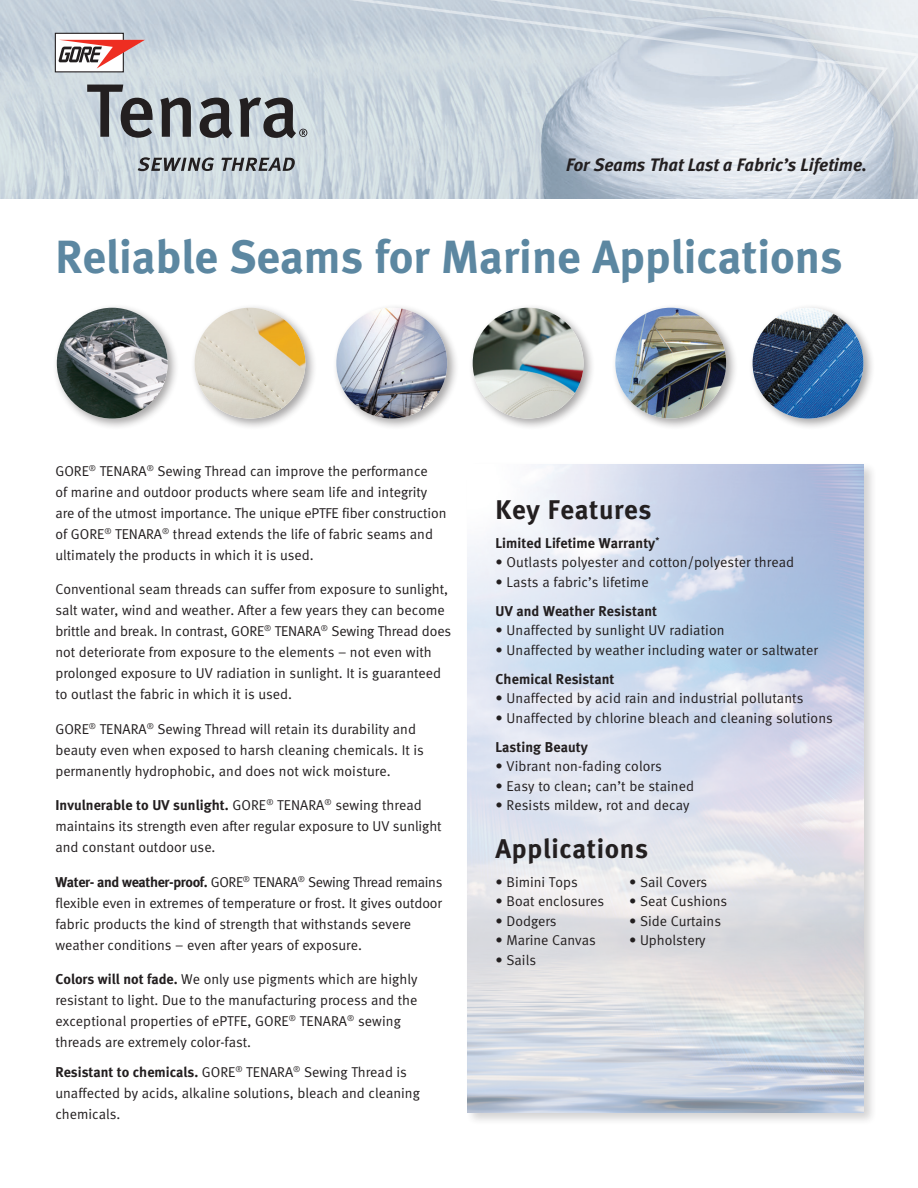
<style>
.page{position:relative;width:918px;height:1188px;background:#fff}
.page>*{position:absolute;margin:0;border:0;box-sizing:border-box;transform-origin:0 0}
.Headline{font:46.5px "Meta Bold LF";color:#5c87a1}
.Feature_Benefit_text{font:27px "Meta Bold LF";letter-spacing:.025em;color:#231f20}
.SubHead{font:27px "Meta Bold LF";letter-spacing:.025em;color:#231f20}
.Nomenclature{font:italic 18px "Meta Bold LF";color:#231f20}
.Body_Text{font:14.25px/21px "Meta Normal LF";color:#231f20}
.Feature_Benefit_text-2{font:14.25px "Meta Normal LF";letter-spacing:.005em;color:#231f20}
.Feature_Benefit_text-3{font:14.25px "Meta Bold LF";letter-spacing:.005em;color:#231f20}
.s1{font-family:"Meta Bold LF"}
</style>
<div class="page">
<div style="left:465px;top:461px;width:412px;height:665px;background:#231f20;opacity:.4"></div>
<img style="left:468px;top:464px;width:396px;height:648px">
<svg style="left:0;top:0;width:918px;height:199px"></svg>
<div style="left:53px;top:303px;width:127px;height:128px;background:#231f20;opacity:.4"></div>
<img style="left:57px;top:308px;width:111px;height:111px;border-radius:55px">
<div style="left:190px;top:303px;width:128px;height:128px;background:#231f20;opacity:.4"></div>
<img style="left:195px;top:308px;width:110px;height:111px;border-radius:55px">
<div style="left:332px;top:303px;width:128px;height:128px;background:#231f20;opacity:.4"></div>
<img style="left:336px;top:308px;width:111px;height:111px;border-radius:55px">
<div style="left:468px;top:303px;width:128px;height:128px;background:#231f20;opacity:.4"></div>
<img style="left:473px;top:308px;width:111px;height:111px;border-radius:55px">
<div style="left:611px;top:303px;width:128px;height:128px;background:#231f20;opacity:.4"></div>
<img style="left:615px;top:308px;width:111px;height:111px;border-radius:55px">
<div style="left:748px;top:303px;width:128px;height:128px;background:#231f20;opacity:.4"></div>
<img style="left:753px;top:308px;width:110px;height:111px;border-radius:55px">
<p class="Nomenclature" style="left:566px;top:154px;width:303px">For Seams That Last a Fabric’s Lifetime.</p>
<p class="Headline" style="left:55px;top:229px;width:789px">Reliable Seams for Marine Applications</p>
<p class="Body_Text" style="left:55px;top:460px;width:393px">GORE<sup>®</sup> TENARA<sup>®</sup> Sewing Thread can improve the performance<br>of marine and outdoor products where seam life and integrity are of the utmost importance. The unique ePTFE fiber construction of GORE<sup>®</sup> TENARA<sup>®</sup> thread extends the life of fabric seams and ultimately the products in which it is used.</p>
<p class="Body_Text" style="left:55px;top:578px;width:397px">Conventional seam threads can suffer from exposure to sunlight, salt water, wind and weather. After a few years they can become brittle and break. In contrast, GORE<sup>®</sup> TENARA<sup>®</sup> Sewing Thread does not deteriorate from exposure to the elements – not even with prolonged exposure to UV radiation in sunlight. It is guaranteed to outlast the fabric in which it is used.</p>
<p class="Body_Text" style="left:55px;top:718px;width:370px">GORE<sup>®</sup> TENARA<sup>®</sup> Sewing Thread will retain its durability and beauty even when exposed to harsh cleaning chemicals. It is permanently hydrophobic, and does not wick moisture.</p>
<p class="Body_Text" style="left:55px;top:794px;width:388px"><span class="s1">Invulnerable to UV sunlight.</span> GORE<sup>®</sup> TENARA<sup>®</sup> sewing thread maintains its strength even after regular exposure to UV sunlight and constant outdoor use.</p>
<p class="Body_Text" style="left:55px;top:871px;width:388px"><span class="s1">Water- and weather-proof.</span> GORE<sup>®</sup> TENARA<sup>®</sup> Sewing Thread remains flexible even in extremes of temperature or frost. It gives outdoor fabric products the kind of strength that withstands severe weather conditions – even after years of exposure.</p>
<p class="Body_Text" style="left:55px;top:968px;width:364px"><span class="s1">Colors will not fade.</span> We only use pigments which are highly resistant to light. Due to the manufacturing process and the exceptional properties of ePTFE, GORE<sup>®</sup> TENARA<sup>®</sup> sewing threads are extremely color-fast.</p>
<p class="Body_Text" style="left:55px;top:1061px;width:366px"><span class="s1">Resistant to chemicals.</span> GORE<sup>®</sup> TENARA<sup>®</sup> Sewing Thread is unaffected by acids, alkaline solutions, bleach and cleaning chemicals.</p>
<p class="SubHead" style="left:496px;top:494px;width:158px">Key Features</p>
<p class="Feature_Benefit_text-3" style="left:496px;top:534px;width:165px">Limited Lifetime Warranty<sup>*</sup></p>
<p class="Feature_Benefit_text-2" style="left:496px;top:554px;width:300px">• Outlasts polyester and cotton/polyester thread</p>
<p class="Feature_Benefit_text-2" style="left:496px;top:574px;width:155px">• Lasts a fabric’s lifetime</p>
<p class="Feature_Benefit_text-3" style="left:496px;top:602px;width:163px">UV and Weather Resistant</p>
<p class="Feature_Benefit_text-2" style="left:496px;top:622px;width:231px">• Unaffected by sunlight UV radiation</p>
<p class="Feature_Benefit_text-2" style="left:496px;top:642px;width:324px">• Unaffected by weather including water or saltwater</p>
<p class="Feature_Benefit_text-3" style="left:496px;top:670px;width:120px">Chemical Resistant</p>
<p class="Feature_Benefit_text-2" style="left:496px;top:690px;width:309px">• Unaffected by acid rain and industrial pollutants</p>
<p class="Feature_Benefit_text-2" style="left:496px;top:709px;width:339px">• Unaffected by chlorine bleach and cleaning solutions</p>
<p class="Feature_Benefit_text-3" style="left:496px;top:738px;width:94px">Lasting Beauty</p>
<p class="Feature_Benefit_text-2" style="left:496px;top:758px;width:168px">• Vibrant non-fading colors</p>
<p class="Feature_Benefit_text-2" style="left:496px;top:777px;width:200px">• Easy to clean; can’t be stained</p>
<p class="Feature_Benefit_text-2" style="left:496px;top:797px;width:196px">• Resists mildew, rot and decay</p>
<p class="Feature_Benefit_text" style="left:496px;top:833px;width:154px">Applications</p>
<p class="Feature_Benefit_text-2" style="left:496px;top:874px;width:84px">• Bimini Tops</p>
<p class="Feature_Benefit_text-2" style="left:496px;top:893px;width:110px">• Boat enclosures</p>
<p class="Feature_Benefit_text-2" style="left:496px;top:913px;width:63px">• Dodgers</p>
<p class="Feature_Benefit_text-2" style="left:496px;top:932px;width:102px">• Marine Canvas</p>
<p class="Feature_Benefit_text-2" style="left:496px;top:952px;width:42px">• Sails</p>
<p class="Feature_Benefit_text-2" style="left:629px;top:873px;width:80px">• Sail Covers</p>
<p class="Feature_Benefit_text-2" style="left:629px;top:893px;width:100px">• Seat Cushions</p>
<p class="Feature_Benefit_text-2" style="left:629px;top:912px;width:93px">• Side Curtains</p>
<p class="Feature_Benefit_text-2" style="left:629px;top:932px;width:78px">• Upholstery</p>
</div>
